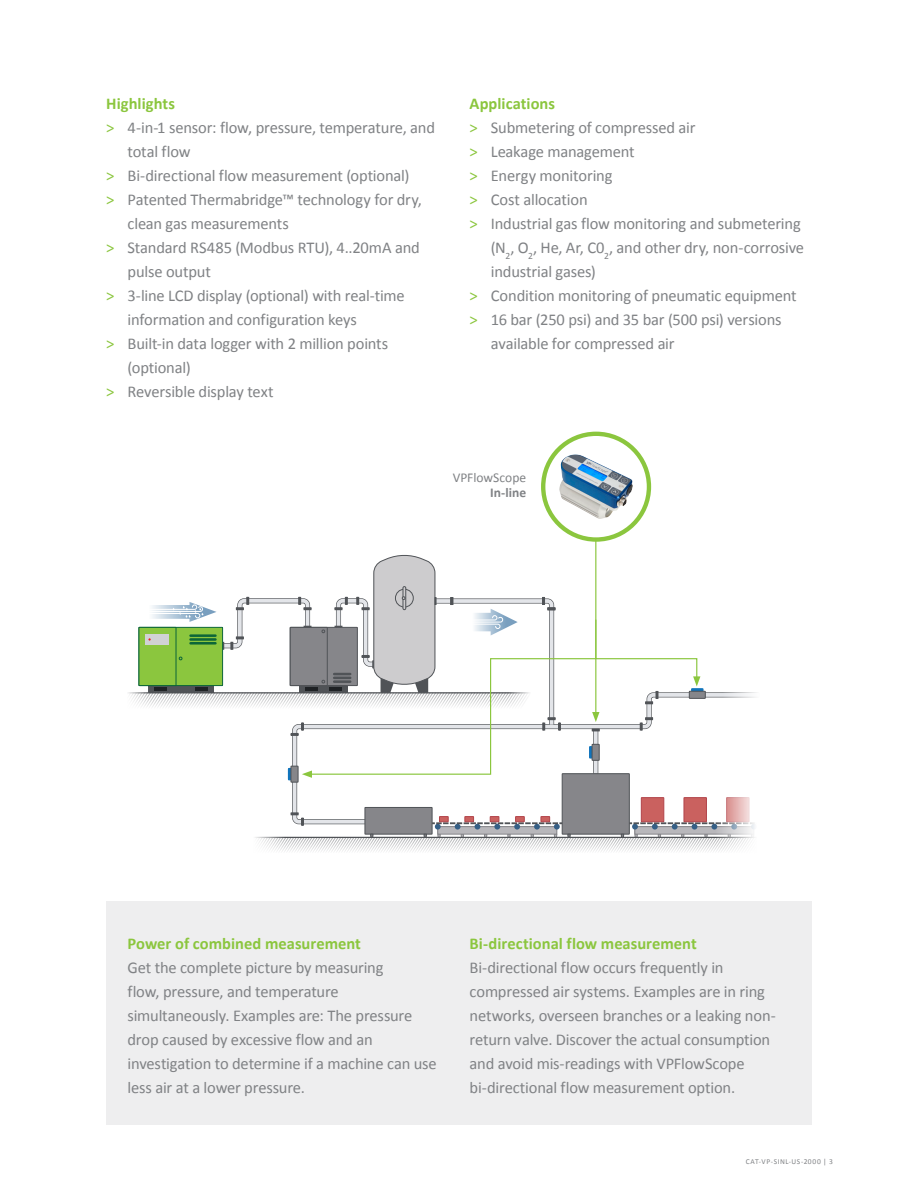
<style>
.page{position:relative;width:918px;height:1188px;background:#fff}
.page>*{position:absolute;margin:0;border:0;box-sizing:border-box;transform-origin:0 0}
.body{font:16.5px/24px "Calibri";letter-spacing:-.01em;color:#808285}
.tussenkop_groen{font:700 16.5px "Calibri";color:#8bc63e}
.body-2{font:700 16.5px "Calibri";letter-spacing:.005em;color:#8bc63e}
.body-3{font:13.5px "Calibri";color:#808285}
.body-4{font:700 13.5px "Calibri";color:#808285}
.t1{font:7.5px "Calibri";letter-spacing:.07em;color:#808285}
.s1{color:#8bc63e}
</style>
<div class="page">
<div style="left:106px;top:901px;width:706px;height:223px;background:#eeeeef"></div>
<svg style="left:291px;top:692px;width:431px;height:121px"></svg>
<div style="left:365px;top:807px;width:67px;height:27px;background:#86868a"></div>
<div style="left:365px;top:807px;width:67px;height:27px;border:1px solid #505357"></div>
<div style="left:562px;top:774px;width:67px;height:60px;background:#86868a"></div>
<div style="left:562px;top:773px;width:68px;height:61px;border:1px solid #505357"></div>
<div style="left:641px;top:798px;width:23px;height:24px;background:#ca615f"></div>
<div style="left:641px;top:797px;width:23px;height:25px;border:1px solid #b2444a"></div>
<div style="left:684px;top:798px;width:22px;height:24px;background:#ca615f"></div>
<div style="left:684px;top:797px;width:23px;height:25px;border:1px solid #b2444a"></div>
<svg style="left:285px;top:813px;width:429px;height:39px"></svg>
<hr style="left:240px;top:837px;width:525px;height:1px;background:#505357">
<svg style="left:714px;top:758px;width:51px;height:94px"></svg>
<div style="left:231px;top:796px;width:54px;height:76px;background:#fff"></div>
<div style="left:691px;top:688px;width:13px;height:4px;border:1px solid #1074bc"></div>
<div style="left:689px;top:691px;width:16px;height:7px;background:#86868a"></div>
<div style="left:689px;top:691px;width:17px;height:8px;border:1px solid #505357"></div>
<div style="left:291px;top:766px;width:7px;height:16px;background:#86868a"></div>
<div style="left:291px;top:766px;width:7px;height:17px;border:1px solid #505357"></div>
<svg style="left:128px;top:538px;width:575px;height:242px"></svg>
<img style="left:559px;top:454px;width:74px;height:65px">
<div style="left:541px;top:432px;width:110px;height:110px;border:4px solid #8bc63e;border-radius:50%"></div>
<p class="tussenkop_groen" style="left:106px;top:93px;width:70px">Highlights</p>
<p class="body" style="left:128px;top:116px;width:309px;text-indent:-21px"><span class="s1">&gt;</span> 4-in-1 sensor: flow, pressure, temperature, and total flow</p>
<p class="body" style="left:106px;top:164px;width:305px"><span class="s1">&gt;</span> Bi-directional flow measurement (optional)</p>
<p class="body" style="left:128px;top:188px;width:296px;text-indent:-21px"><span class="s1">&gt;</span> Patented Thermabridge™ technology for dry, clean gas measurements</p>
<p class="body" style="left:128px;top:236px;width:294px;text-indent:-21px"><span class="s1">&gt;</span> Standard RS485 (Modbus RTU), 4..20mA and pulse output</p>
<p class="body" style="left:128px;top:284px;width:279px;text-indent:-21px"><span class="s1">&gt;</span> 3-line LCD display (optional) with real-time information and configuration keys</p>
<p class="body" style="left:128px;top:332px;width:262px;text-indent:-21px"><span class="s1">&gt;</span> Built-in data logger with 2 million points (optional)</p>
<p class="body" style="left:106px;top:380px;width:169px"><span class="s1">&gt;</span> Reversible display text</p>
<p class="body-2" style="left:470px;top:93px;width:87px">Applications</p>
<p class="body" style="left:470px;top:116px;width:227px"><span class="s1">&gt;</span> Submetering of compressed air</p>
<p class="body" style="left:470px;top:140px;width:166px"><span class="s1">&gt;</span> Leakage management</p>
<p class="body" style="left:470px;top:164px;width:144px"><span class="s1">&gt;</span> Energy monitoring</p>
<p class="body" style="left:470px;top:188px;width:120px"><span class="s1">&gt;</span> Cost allocation</p>
<p class="body" style="left:491px;top:212px;width:315px;text-indent:-21px"><span class="s1">&gt;</span> Industrial gas flow monitoring and submetering (N<sub>2</sub>, O<sub>2</sub>, He, Ar, C0<sub>2</sub>, and other dry, non-corrosive industrial gases)</p>
<p class="body" style="left:470px;top:284px;width:329px"><span class="s1">&gt;</span> Condition monitoring of pneumatic equipment</p>
<p class="body" style="left:491px;top:308px;width:292px;text-indent:-21px"><span class="s1">&gt;</span> 16 bar (250 psi) and 35 bar (500 psi) versions available for compressed air</p>
<p class="body-3" style="left:453px;top:469px;width:75px">VPFlowScope</p>
<p class="body-4" style="left:490px;top:484px;width:37px">In-line</p>
<p class="tussenkop_groen" style="left:128px;top:933px;width:235px">Power of combined measurement</p>
<p class="body" style="left:128px;top:956px;width:258px">Get the complete picture by measuring</p>
<p class="body" style="left:128px;top:980px;width:213px">flow, pressure, and temperature</p>
<p class="body" style="left:128px;top:1004px;width:286px">simultaneously. Examples are: The pressure</p>
<p class="body" style="left:128px;top:1028px;width:311px">drop caused by excessive flow and an investigation to determine if a machine can use less air at a lower pressure.</p>
<p class="tussenkop_groen" style="left:470px;top:933px;width:229px">Bi-directional flow measurement</p>
<p class="body" style="left:470px;top:956px;width:308px">Bi-directional flow occurs frequently in compressed air systems. Examples are in ring networks, overseen branches or a leaking non&shy;return valve. Discover the actual consumption and avoid mis-readings with VPFlowScope bi-directional flow measurement option.</p>
<p class="t1" style="left:746px;top:1157px;width:89px">CAT-VP-SINL-US-2000 | 3</p>
</div>
